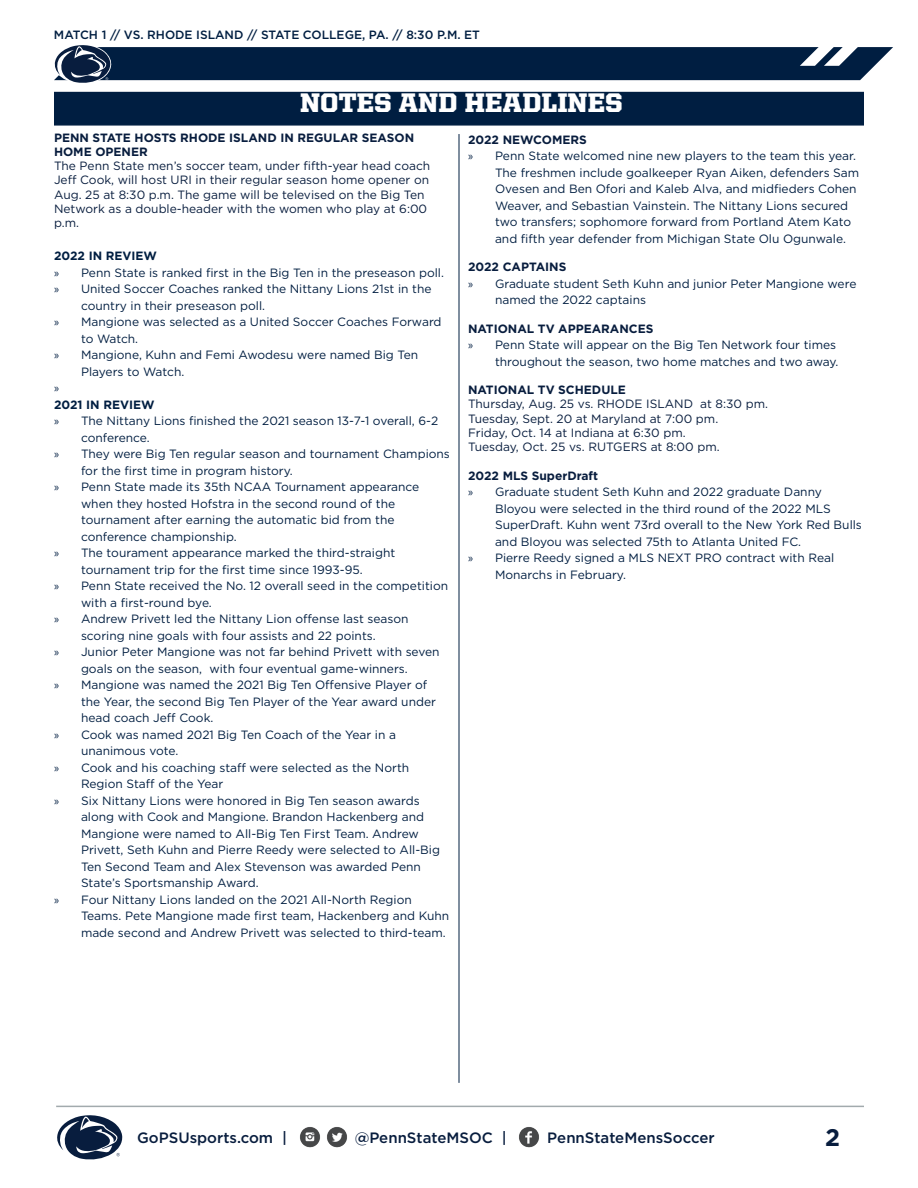
<style>
.page{position:relative;width:918px;height:1188px;background:#fff}
.page>*{position:absolute;margin:0;border:0;box-sizing:border-box;transform-origin:0 0}
.t1{font:900 27px "United Serif Reg";color:#fff}
.t2{font:700 24px "Gotham";color:#081d3e}
.t3{font:500 15px "Gotham";color:#081d3e}
.t4{font:12px/16.5px "Gotham";color:#001e41}
.t5{font:12px/14.2px "Gotham";color:#081d3e}
.t6{font:700 12px "Gotham";color:#081d3e}
.t7{font:500 12px "Gotham";color:#001e41}
.t8{font:700 12px "Gotham";color:#001e41}
.t9{font:12px "Myriad Pro";color:#001e41}
.s1{font-family:"Myriad Pro"}
.s2{font-weight:700}
</style>
<div class="page">
<svg style="left:57px;top:1115px;width:66px;height:45px"></svg>
<img style="left:300px;top:1127px;width:47px;height:21px">
<img style="left:519px;top:1127px;width:20px;height:21px">
<hr style="left:56px;top:1106px;width:808px;height:1px;background:#a2aaad">
<svg style="left:54px;top:45px;width:839px;height:38px;background:#2d4562"></svg>
<hr style="left:459px;top:134px;width:1px;height:949px;background:#001e41">
<div style="left:54px;top:92px;width:810px;height:34px;background:#001e41;border:2px solid #001e41"></div>
<p class="t7" style="left:54px;top:27px;width:428px">MATCH 1 // VS. RHODE ISLAND // STATE COLLEGE, PA. // 8:30 P.M. ET</p>
<p class="t1" style="left:300px;top:88px;width:324px">NOTES AND HEADLINES</p>
<p class="t6" style="left:468px;top:131px;width:120px">2022 NEWCOMERS</p>
<p class="t4" style="left:495px;top:147px;width:366px;text-indent:-27px"><span class="s1">»</span> Penn State welcomed nine new players to the team this year.<br>The freshmen include goalkeeper Ryan Aiken, defenders Sam Ovesen and Ben Ofori and Kaleb Alva, and midfieders Cohen Weaver, and Sebastian Vainstein. The Nittany Lions secured two transfers; sophomore forward from Portland Atem Kato and fifth year defender from Michigan State Olu Ogunwale.</p>
<p class="t6" style="left:468px;top:259px;width:100px">2022 CAPTAINS</p>
<p class="t4" style="left:495px;top:275px;width:363px;text-indent:-27px"><span class="s1">»</span> Graduate student Seth Kuhn and junior Peter Mangione were named the 2022 captains</p>
<p class="t6" style="left:468px;top:320px;width:187px">NATIONAL TV APPEARANCES</p>
<p class="t4" style="left:468px;top:336px;width:372px;text-align:right"><span class="s1">»</span> Penn State will appear on the Big Ten Network four times throughout the season, two home matches and two away.</p>
<p class="t5" style="left:468px;top:383px;width:302px"><span class="s2">NATIONAL TV SCHEDULE<br></span>Thursday, Aug. 25 vs. RHODE ISLAND at 8:30 pm.</p>
<p class="t5" style="left:468px;top:411px;width:252px">Tuesday, Sept. 20 at Maryland at 7:00 pm.</p>
<p class="t5" style="left:468px;top:425px;width:219px">Friday, Oct. 14 at Indiana at 6:30 pm.</p>
<p class="t5" style="left:468px;top:440px;width:253px">Tuesday, Oct. 25 vs. RUTGERS at 8:00 pm.</p>
<p class="t6" style="left:468px;top:467px;width:132px">2022 MLS SuperDraft</p>
<p class="t4" style="left:495px;top:483px;width:368px;text-indent:-27px"><span class="s1">»</span> Graduate student Seth Kuhn and 2022 graduate Danny Bloyou were selected in the third round of the 2022 MLS SuperDraft. Kuhn went 73rd overall to the New York Red Bulls and Bloyou was selected 75th to Atlanta United FC.</p>
<p class="t4" style="left:495px;top:549px;width:341px;text-indent:-27px"><span class="s1">»</span> Pierre Reedy signed a MLS NEXT PRO contract with Real<br>Monarchs in February.</p>
<p class="t5" style="left:54px;top:130px;width:378px"><span class="s2">PENN STATE HOSTS RHODE ISLAND IN REGULAR SEASON HOME OPENER<br></span>The Penn State men’s soccer team, under fifth-year head coach Jeff Cook, will host URI in their regular season home opener on Aug. 25 at 8:30 p.m. The game will be televised on the Big Ten Network as a double-header with the women who play at 6:00 p.m.</p>
<p class="t8" style="left:54px;top:248px;width:105px">2022 IN REVIEW</p>
<p class="t4" style="left:54px;top:264px;width:391px"><span class="s1">»</span> Penn State is ranked first in the Big Ten in the preseason poll.</p>
<p class="t4" style="left:81px;top:280px;width:352px;text-indent:-27px"><span class="s1">»</span> United Soccer Coaches ranked the Nittany Lions 21st in the country in their preseason poll.</p>
<p class="t4" style="left:81px;top:313px;width:362px;text-indent:-27px"><span class="s1">»</span> Mangione was selected as a United Soccer Coaches Forward to Watch.</p>
<p class="t4" style="left:81px;top:346px;width:339px;text-indent:-27px"><span class="s1">»</span> Mangione, Kuhn and Femi Awodesu were named Big Ten<br>Players to Watch.</p>
<p class="t9" style="left:54px;top:381px;width:7px">»</p>
<p class="t8" style="left:54px;top:396px;width:102px">2021 IN REVIEW</p>
<p class="t4" style="left:81px;top:412px;width:359px;text-indent:-27px"><span class="s1">»</span> The Nittany Lions finished the 2021 season 13-7-1 overall, 6-2 conference.</p>
<p class="t4" style="left:81px;top:445px;width:370px;text-indent:-27px"><span class="s1">»</span> They were Big Ten regular season and tournament Champions for the first time in program history.</p>
<p class="t4" style="left:81px;top:478px;width:340px;text-indent:-27px"><span class="s1">»</span> Penn State made its 35th NCAA Tournament appearance when they hosted Hofstra in the second round of the tournament after earning the automatic bid from the conference championship.</p>
<p class="t4" style="left:54px;top:544px;width:343px;text-align:center"><span class="s1">»</span> The tourament appearance marked the third-straight tournament trip for the first time since 1993-95.</p>
<p class="t4" style="left:81px;top:577px;width:369px;text-indent:-27px"><span class="s1">»</span> Penn State received the No. 12 overall seed in the competition with a first-round bye.</p>
<p class="t4" style="left:54px;top:610px;width:356px;text-align:center"><span class="s1">»</span> Andrew Privett led the Nittany Lion offense last season scoring nine goals with four assists and 22 points.</p>
<p class="t4" style="left:54px;top:643px;width:387px;text-align:center"><span class="s1">»</span> Junior Peter Mangione was not far behind Privett with seven goals on the season, with four eventual game-winners.</p>
<p class="t4" style="left:81px;top:676px;width:356px;text-indent:-27px"><span class="s1">»</span> Mangione was named the 2021 Big Ten Offensive Player of the Year, the second Big Ten Player of the Year award under head coach Jeff Cook.</p>
<p class="t4" style="left:81px;top:726px;width:317px;text-indent:-27px"><span class="s1">»</span> Cook was named 2021 Big Ten Coach of the Year in a unanimous vote.</p>
<p class="t4" style="left:81px;top:759px;width:330px;text-indent:-27px"><span class="s1">»</span> Cook and his coaching staff were selected as the North<br>Region Staff of the Year</p>
<p class="t4" style="left:81px;top:792px;width:361px;text-indent:-27px"><span class="s1">»</span> Six Nittany Lions were honored in Big Ten season awards along with Cook and Mangione. Brandon Hackenberg and Mangione were named to All-Big Ten First Team. Andrew Privett, Seth Kuhn and Pierre Reedy were selected to All-Big Ten Second Team and Alex Stevenson was awarded Penn State’s Sportsmanship Award.</p>
<p class="t4" style="left:81px;top:891px;width:370px;text-indent:-27px"><span class="s1">»</span> Four Nittany Lions landed on the 2021 All-North Region<br>Teams. Pete Mangione made first team, Hackenberg and Kuhn made second and Andrew Privett was selected to third-team.</p>
<p class="t3" style="left:137px;top:1128px;width:152px">GoPSUsports.com |</p>
<p class="t3" style="left:355px;top:1128px;width:154px">@PennStateMSOC |</p>
<p class="t3" style="left:547px;top:1128px;width:169px">PennStateMensSoccer</p>
<h2 class="t2" style="left:825px;top:1122px;width:16px">2</h2>
</div>
